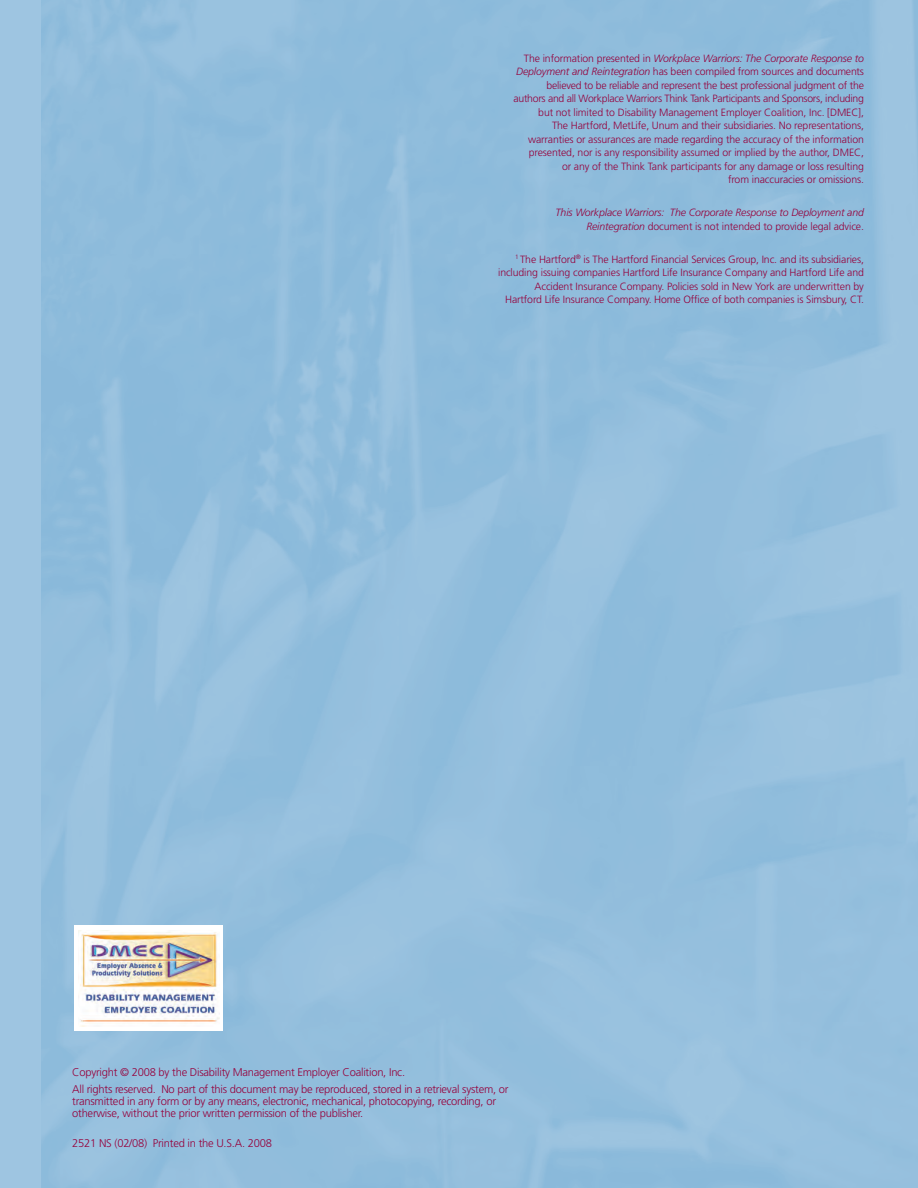
<style>
.page{position:relative;width:918px;height:1188px;background:#fff}
.page>*{position:absolute;margin:0;border:0;box-sizing:border-box;transform-origin:0 0}
.t1{font:300 11.25px/17.4px "Frutiger";letter-spacing:-.02em;color:#96013c}
.t2{font:300 10.5px/13.5px "Frutiger";letter-spacing:-.01em;color:#96013c;text-align:right}
.t3{font:italic 300 10.5px/13.5px "Frutiger";letter-spacing:-.01em;color:#96013c;text-align:right}
.s1{font-style:italic}
.s2{font-style:normal}
</style>
<div class="page">
<div style="left:0;top:0;width:41px;height:1188px;background:#9ec5e1"></div>
<img style="left:78px;top:930px;width:142px;height:97px">
<p class="t2" style="left:513px;top:52px;width:352px">The information presented in <span class="s1">Workplace Warriors: The Corporate Response to Deployment and Reintegration</span> has been compiled from sources and documents believed to be reliable and represent the best professional judgment of the authors and all Workplace Warriors Think Tank Participants and Sponsors, including but not limited to Disability Management Employer Coalition, Inc. [DMEC],<br>The Hartford, MetLife, Unum and their subsidiaries. No representations, warranties or assurances are made regarding the accuracy of the information presented, nor is any responsibility assumed or implied by the author, DMEC,<br>or any of the Think Tank participants for any damage or loss resulting<br>from inaccuracies or omissions.</p>
<p class="t3" style="left:556px;top:207px;width:310px">This Workplace Warriors: The Corporate Response to Deployment and<br>Reintegration <span class="s2">document is not intended to provide legal advice.</span></p>
<p class="t2" style="left:498px;top:253px;width:367px"><sup>1</sup> The Hartford<sup>®</sup> is The Hartford Financial Services Group, Inc. and its subsidiaries, including issuing companies Hartford Life Insurance Company and Hartford Life and Accident Insurance Company. Policies sold in New York are underwritten by Hartford Life Insurance Company. Home Office of both companies is Simsbury, CT.</p>
<p class="t1" style="left:72px;top:1064px;width:438px">Copyright © 2008 by the Disability Management Employer Coalition, Inc.<br>All rights reserved. No part of this document may be reproduced, stored in a retrieval system, or</p>
<p class="t1" style="left:72px;top:1096px;width:425px;line-height:12px">transmitted in any form or by any means, electronic, mechanical, photocopying, recording, or otherwise, without the prior written permission of the publisher.</p>
<p class="t1" style="left:72px;top:1136px;width:201px">2521 NS (02/08) Printed in the U.S.A. 2008</p>
</div>
